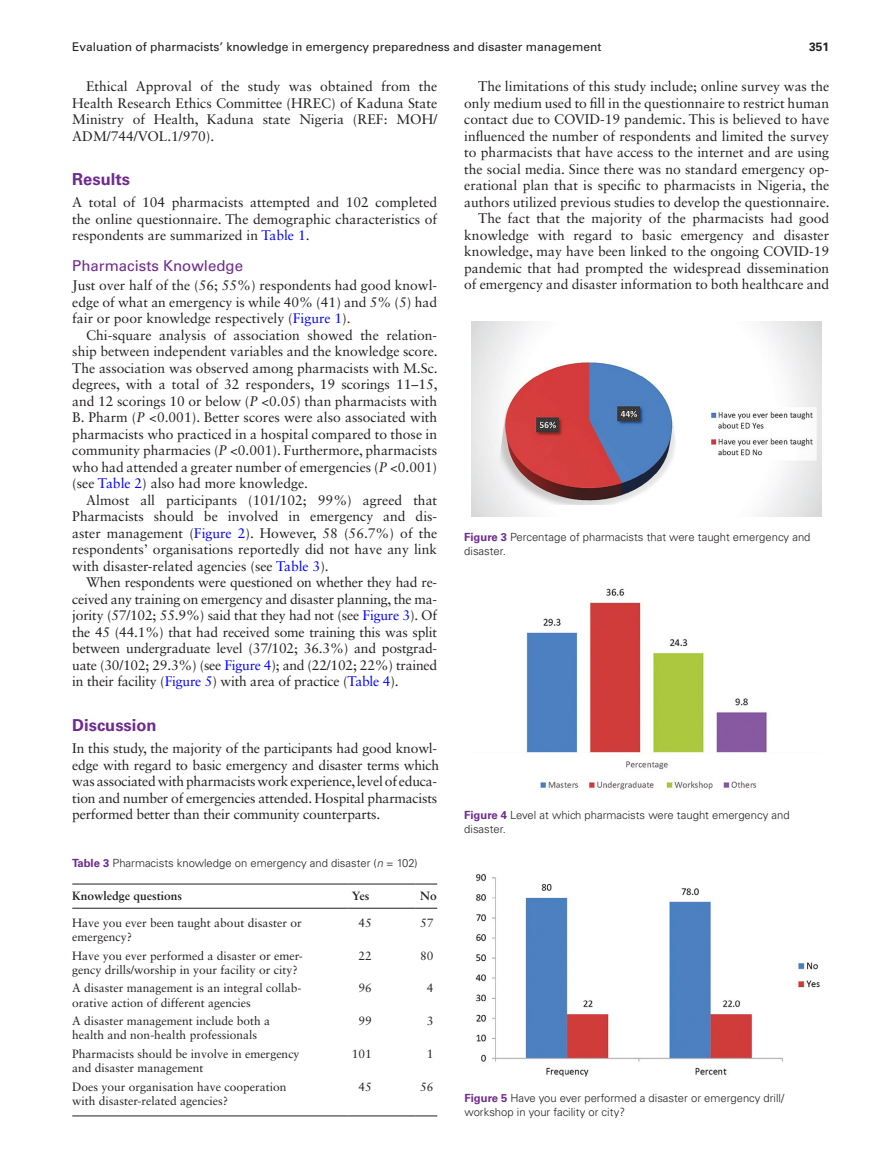
<style>
.page{position:relative;width:893px;height:1174px;background:#fff}
.page>*{position:absolute;margin:0;border:0;box-sizing:border-box;transform-origin:0 0}
.HeadA{font:700 16.5px "Univers LT Std";color:#6e2a8e}
.HeadB{font:15px "Univers LT Std";color:#6e2a8e}
.TextInd{font:13.8px/16.5px "Sabon LT Std";color:#231f20;text-align:justify}
.Text{font:13.8px/16.5px "Sabon LT Std";letter-spacing:-.015em;color:#231f20;text-align:justify}
.TableBody{font:12px/14.2px "Sabon LT Std";color:#231f20}
.t1{font:12px "Univers LT Std 4";color:#231f20}
.TableBody2{font:12px/14.2px "Sabon LT Std";color:#231f20}
.TableBody1{font:12px/14.2px "Sabon LT Std";color:#231f20}
.TableHeader{font:700 12px "Sabon LT Std";color:#231f20}
.t2{font:700 12px "Univers LT Std";color:#231f20}
.TableHeader_R{font:700 12px "Sabon LT Std";color:#231f20}
.FigCapt{font:300 11.25px/14.2px "Univers LT Std";color:#231f20}
.TabTitle{font:300 11.25px "Univers LT Std";color:#231f20}
.s1{color:#00f}
.s2{font-style:italic}
.s3{font-weight:700;color:#6e2a8e}
</style>
<div class="page">
<hr style="left:72px;top:883px;width:275px;height:1px;background:#1d1e1f">
<hr style="left:72px;top:907px;width:275px;height:1px;background:#1d1e1f">
<hr style="left:347px;top:883px;width:69px;height:1px;background:#1d1e1f">
<hr style="left:347px;top:907px;width:69px;height:1px;background:#1d1e1f">
<svg style="left:416px;top:883px;width:21px;height:1px"></svg>
<svg style="left:416px;top:907px;width:21px;height:1px"></svg>
<hr style="left:72px;top:1115px;width:275px;height:1px;background:#1d1e1f">
<hr style="left:347px;top:1115px;width:69px;height:1px;background:#1d1e1f">
<svg style="left:416px;top:1115px;width:21px;height:1px"></svg>
<img style="left:472px;top:321px;width:349px;height:195px">
<img style="left:526px;top:588px;width:241px;height:202px">
<img style="left:475px;top:873px;width:345px;height:204px">
<p class="t1" style="left:72px;top:40px;width:530px">Evaluation of pharmacists’ knowledge in emergency preparedness and disaster management</p>
<p class="t2" style="left:809px;top:40px;width:22px">351</p>
<p class="TextInd" style="left:72px;top:78px;width:366px;text-indent:14px">Ethical Approval of the study was obtained from the Health Research Ethics Committee (HREC) of Kaduna State Ministry of Health, Kaduna state Nigeria (REF: MOH/ ADM/744/VOL.1/970).</p>
<h2 class="HeadA" style="left:72px;top:169px;width:59px">Results</h2>
<p class="Text" style="left:72px;top:194px;width:366px">A total of 104 pharmacists attempted and 102 completed the online questionnaire. The demographic characteristics of respondents are summarized in <span class="s1">Table 1</span>.</p>
<h3 class="HeadB" style="left:72px;top:256px;width:172px">Pharmacists Knowledge</h3>
<p class="Text" style="left:72px;top:277px;width:366px">Just over half of the (56; 55%) respondents had good knowl&shy;edge of what an emergency is while 40% (41) and 5% (5) had fair or poor knowledge respectively (<span class="s1">Figure 1</span>).</p>
<p class="TextInd" style="left:72px;top:326px;width:367px;text-indent:14px">Chi-square analysis of association showed the relation&shy;ship between independent variables and the knowledge score.<br>The association was observed among pharmacists with M.Sc. degrees, with a total of 32 responders, 19 scorings 11–15, and 12 scorings 10 or below (<span class="s2">P</span> &lt;0.05) than pharmacists with B. Pharm (<span class="s2">P</span> &lt;0.001). Better scores were also associated with pharmacists who practiced in a hospital compared to those in community pharmacies (<span class="s2">P</span> &lt;0.001). Furthermore, pharmacists who had attended a greater number of emergencies (<span class="s2">P</span> &lt;0.001) (see <span class="s1">Table 2</span>) also had more knowledge.</p>
<p class="TextInd" style="left:72px;top:491px;width:366px;text-indent:14px">Almost all participants (101/102; 99%) agreed that Pharmacists should be involved in emergency and dis&shy;aster management (<span class="s1">Figure 2</span>). However, 58 (56.7%) of the respondents’ organisations reportedly did not have any link with disaster-related agencies (see <span class="s1">Table 3</span>).</p>
<p class="TextInd" style="left:72px;top:574px;width:366px;text-indent:14px">When respondents were questioned on whether they had re&shy;ceived any training on emergency and disaster planning, the ma&shy;jority (57/102; 55.9%) said that they had not (see <span class="s1">Figure 3</span>). Of the 45 (44.1%) that had received some training this was split between undergraduate level (37/102; 36.3%) and postgrad&shy;uate (30/102; 29.3%) (see <span class="s1">Figure 4</span>); and (22/102; 22%) trained in their facility (<span class="s1">Figure 5</span>) with area of practice (<span class="s1">Table 4</span>).</p>
<h2 class="HeadA" style="left:72px;top:715px;width:86px">Discussion</h2>
<p class="Text" style="left:72px;top:740px;width:368px;text-align:left">In this study, the majority of the participants had good knowl&shy;edge with regard to basic emergency and disaster terms which was associated with pharmacists work experience, level of educa&shy;tion and number of emergencies attended. Hospital pharmacists performed better than their community counterparts.</p>
<p class="TextInd" style="left:464px;top:78px;width:367px;text-indent:14px">The limitations of this study include; online survey was the only medium used to fill in the questionnaire to restrict human contact due to COVID-19 pandemic. This is believed to have influenced the number of respondents and limited the survey to pharmacists that have access to the internet and are using the social media. Since there was no standard emergency op&shy;erational plan that is specific to pharmacists in Nigeria, the authors utilized previous studies to develop the questionnaire.</p>
<p class="TextInd" style="left:464px;top:210px;width:366px;text-indent:14px">The fact that the majority of the pharmacists had good knowledge with regard to basic emergency and disaster knowledge, may have been linked to the ongoing COVID-19 pandemic that had prompted the widespread dissemination of emergency and disaster information to both healthcare and</p>
<p class="FigCapt" style="left:464px;top:529px;width:348px"><span class="s3">Figure 3</span> Percentage of pharmacists that were taught emergency and disaster.</p>
<p class="FigCapt" style="left:464px;top:807px;width:327px"><span class="s3">Figure 4</span> Level at which pharmacists were taught emergency and disaster.</p>
<p class="TabTitle" style="left:72px;top:856px;width:347px"><span class="s3">Table 3</span> Pharmacists knowledge on emergency and disaster (<span class="s2">n</span> = 102)</p>
<p class="TableHeader" style="left:72px;top:888px;width:111px">Knowledge questions</p>
<p class="TableHeader" style="left:352px;top:888px;width:19px">Yes</p>
<p class="TableHeader_R" style="left:420px;top:888px;width:18px">No</p>
<p class="TableBody1" style="left:72px;top:915px;width:231px">Have you ever been taught about disaster or emergency?</p>
<p class="TableBody1" style="left:359px;top:915px;width:15px">45</p>
<p class="TableBody1" style="left:420px;top:915px;width:15px">57</p>
<p class="TableBody" style="left:72px;top:948px;width:232px">Have you ever performed a disaster or emer&shy;gency drills/worship in your facility or city?</p>
<p class="TableBody" style="left:359px;top:948px;width:15px">22</p>
<p class="TableBody" style="left:420px;top:948px;width:15px">80</p>
<p class="TableBody" style="left:72px;top:981px;width:231px">A disaster management is an integral collab&shy;orative action of different agencies</p>
<p class="TableBody" style="left:359px;top:981px;width:15px">96</p>
<p class="TableBody" style="left:427px;top:981px;width:8px">4</p>
<p class="TableBody" style="left:72px;top:1013px;width:199px">A disaster management include both a health and non-health professionals</p>
<p class="TableBody" style="left:359px;top:1013px;width:15px">99</p>
<p class="TableBody" style="left:427px;top:1013px;width:8px">3</p>
<p class="TableBody" style="left:72px;top:1046px;width:229px">Pharmacists should be involve in emergency and disaster management</p>
<p class="TableBody" style="left:352px;top:1046px;width:22px">101</p>
<p class="TableBody" style="left:427px;top:1046px;width:8px">1</p>
<p class="TableBody2" style="left:72px;top:1079px;width:216px">Does your organisation have cooperation with disaster-related agencies?</p>
<p class="TableBody2" style="left:359px;top:1079px;width:15px">45</p>
<p class="TableBody2" style="left:420px;top:1079px;width:15px">56</p>
<p class="FigCapt" style="left:465px;top:1090px;width:321px"><span class="s3">Figure 5</span> Have you ever performed a disaster or emergency drill/ workshop in your facility or city?</p>
</div>
